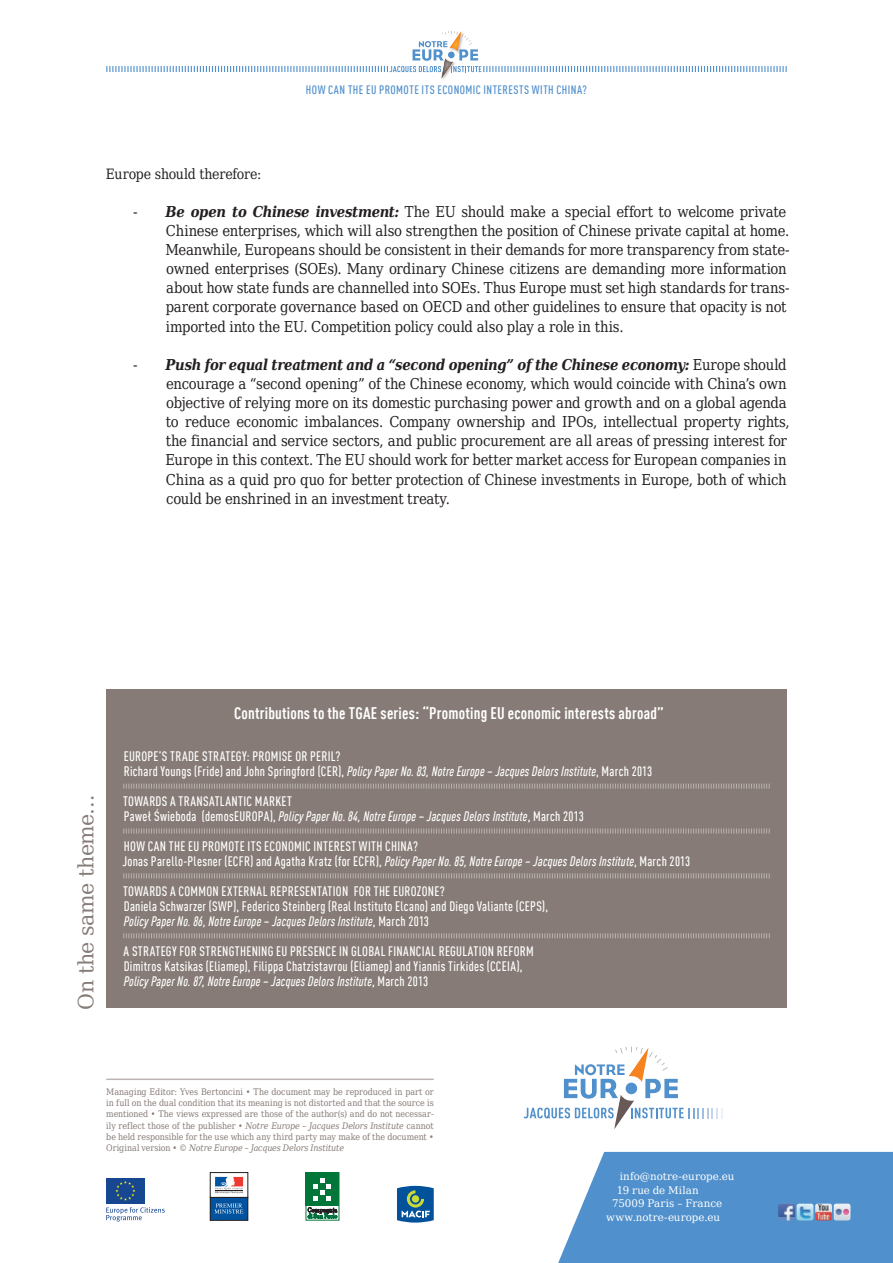
<style>
.page{position:relative;width:893px;height:1263px;background:#fff}
.page>*{position:absolute;margin:0;border:0;box-sizing:border-box;transform-origin:0 0}
.t1{font:21px "DejaVu Serif";letter-spacing:-.03em;color:#867b76}
.PP_SMT_auteur_fin{font:700 condensed 16.5px "DIN Offc Pro";letter-spacing:.015em;color:#fff}
.t2{font:15px/19px "DejaVu Serif Condensed";letter-spacing:-.015em;color:#231f20}
.PP_Courant{font:14.25px "DejaVu Serif Condensed";letter-spacing:-.02em;color:#231f20}
.PP_SMT_auteur{font:500 condensed 13.5px/15px "DIN Offc Pro";letter-spacing:.02em;color:#fff}
.PP_SMT_titre{font:500 condensed 13.5px "DIN Offc Pro";letter-spacing:.02em;color:#fff}
.PP_SMT_auteur_fin-2{font:500 condensed 13.5px/15px "DIN Offc Pro";letter-spacing:.02em;color:#fff}
.PP_SMT_auteur-2{font:italic 500 condensed 13.5px "DIN Offc Pro";letter-spacing:.015em;color:#fff}
.t3{font:500 condensed 12px "DIN Offc Pro";color:#5090cc}
.t4{font:10.5px "DejaVu Serif";letter-spacing:.005em;color:#fff}
.t5{font:9px/11.2px "DejaVu Serif Condensed";letter-spacing:-.005em;color:#867b76;text-align:justify}
.s1{font-weight:700;font-style:italic}
.s2{font-style:italic}
.s3{font-style:normal}
</style>
<div class="page">
<svg style="left:558px;top:1152px;width:335px;height:111px;background:#5c97cf"></svg>
<hr style="left:106px;top:1078px;width:328px;height:2px;background:#bcb4b2">
<svg style="left:397px;top:1186px;width:37px;height:36px"></svg>
<div style="left:210px;top:1197px;width:38px;height:23px;background:#0153a0"></div>
<div style="left:210px;top:1197px;width:38px;height:23px;border:1px solid #231f20"></div>
<div style="left:210px;top:1172px;width:38px;height:25px;border:1px solid #231f20"></div>
<svg style="left:215px;top:1177px;width:28px;height:16px"></svg>
<svg style="left:214px;top:1203px;width:29px;height:10px"></svg>
<img style="left:815px;top:1203px;width:17px;height:17px">
<img style="left:778px;top:1203px;width:17px;height:17px">
<img style="left:834px;top:1203px;width:16px;height:17px">
<img style="left:797px;top:1203px;width:16px;height:17px">
<div style="left:106px;top:689px;width:681px;height:319px;background:#867b76"></div>
<svg style="left:123px;top:783px;width:647px;height:6px"></svg>
<svg style="left:123px;top:828px;width:647px;height:6px"></svg>
<svg style="left:123px;top:873px;width:647px;height:6px"></svg>
<svg style="left:123px;top:933px;width:647px;height:6px"></svg>
<svg style="left:523px;top:1046px;width:199px;height:83px"></svg>
<div style="left:106px;top:1178px;width:39px;height:25px;background:#174791"></div>
<svg style="left:115px;top:1181px;width:20px;height:20px"></svg>
<svg style="left:106px;top:1207px;width:59px;height:14px"></svg>
<svg style="left:106px;top:31px;width:681px;height:47px"></svg>
<div style="left:306px;top:1172px;width:33px;height:48px;border:1px solid #007638"></div>
<div style="left:306px;top:1172px;width:33px;height:34px;background:#007638"></div>
<svg style="left:314px;top:1178px;width:17px;height:23px"></svg>
<svg style="left:308px;top:1207px;width:29px;height:11px"></svg>
<p class="t3" style="left:306px;top:81px;width:80px">How can the EU promote</p>
<p class="t3" style="left:422px;top:81px;width:23px">its economic</p>
<p class="t3" style="left:484px;top:81px;width:6px">interests</p>
<p class="t3" style="left:532px;top:81px;width:7px">with</p>
<p class="t3" style="left:556px;top:81px;width:12px">China</p>
<p class="t3" style="left:582px;top:81px;width:6px">?</p>
<p class="PP_Courant" style="left:106px;top:161px;width:157px">Europe should therefore:</p>
<p class="t2" style="left:165px;top:200px;width:626px;text-indent:-32px">- <span class="s1">Be open to Chinese investment:</span> The EU should make a special effort to welcome private Chinese enterprises, which will also strengthen the position of Chinese private capital at home.<br>Meanwhile, Europeans should be consistent in their demands for more transparency from state&shy;owned enterprises (SOEs). Many ordinary Chinese citizens are demanding more information about how state funds are channelled into SOEs. Thus Europe must set high standards for trans&shy;parent corporate governance based on OECD and other guidelines to ensure that opacity is not imported into the EU. Competition policy could also play a role in this.</p>
<p class="t2" style="left:165px;top:354px;width:626px;text-indent:-32px">- <span class="s1">Push for equal treatment and a “second opening” of the Chinese economy:</span> Europe should encourage a “second opening” of the Chinese economy, which would coincide with China’s own objective of relying more on its domestic purchasing power and growth and on a global agenda to reduce economic imbalances. Company ownership and IPOs, intellectual property rights, the financial and service sectors, and public procurement are all areas of pressing interest for Europe in this context. The EU should work for better market access for European companies in China as a quid pro quo for better protection of Chinese investments in Europe, both of which could be enshrined in an investment treaty.</p>
<h1 class="t1" style="left:67px;top:1010px;width:217px;rotate:-90deg">On the same theme…</h1>
<p class="PP_SMT_auteur_fin" style="left:234px;top:700px;width:431px">Contributions to the TGAE series: “Promoting EU economic interests abroad”</p>
<p class="PP_SMT_titre" style="left:124px;top:746px;width:218px">EUROPE’S TRADE STRATEGY: PROMISE OR PERIL?</p>
<p class="PP_SMT_auteur" style="left:124px;top:763px;width:530px">Richard Youngs (Fride) and John Springford (CER), <span class="s2">Policy Paper No. 83, Notre Europe – Jacques Delors Institute</span>, March 2013</p>
<p class="PP_SMT_titre" style="left:123px;top:791px;width:170px">TOWARDS A TRANSATLANTIC MARKET</p>
<p class="PP_SMT_auteur-2" style="left:124px;top:806px;width:461px"><span class="s3">Paweł Świeboda (demosEUROPA),</span> Policy Paper No. 84, Notre Europe – Jacques Delors Institute<span class="s3">, March 2013</span></p>
<p class="PP_SMT_titre" style="left:124px;top:836px;width:296px">HOW CAN THE EU PROMOTE ITS ECONOMIC INTEREST WITH CHINA?</p>
<p class="PP_SMT_auteur" style="left:122px;top:852px;width:569px">Jonas Parello-Plesner (ECFR) and Agatha Kratz (for ECFR), <span class="s2">Policy Paper No. 85, Notre Europe – Jacques Delors Institute</span>, March 2013</p>
<p class="PP_SMT_titre" style="left:123px;top:881px;width:323px">TOWARDS A COMMON EXTERNAL REPRESENTATION FOR THE EUROZONE?</p>
<p class="PP_SMT_auteur" style="left:124px;top:897px;width:426px">Daniela Schwarzer (SWP), Federico Steinberg (Real Instituto Elcano) and Diego Valiante (CEPS),<br><span class="s2">Policy Paper No. 86, Notre Europe – Jacques Delors Institute</span>, March 2013</p>
<p class="PP_SMT_titre" style="left:124px;top:941px;width:412px">A STRATEGY FOR STRENGTHENING EU PRESENCE IN GLOBAL FINANCIAL REGULATION REFORM</p>
<p class="PP_SMT_auteur_fin-2" style="left:124px;top:957px;width:400px">Dimitros Katsikas (Eliamep), Filippa Chatzistavrou (Eliamep) and Yiannis Tirkides (CCEIA),<br><span class="s2">Policy Paper No. 87, Notre Europe – Jacques Delors Institute</span>, March 2013</p>
<p class="t5" style="left:106px;top:1085px;width:329px">Managing Editor: Yves Bertoncini • The document may be reproduced in part or in full on the dual condition that its meaning is not distorted and that the source is mentioned • The views expressed are those of the author(s) and do not necessar&shy;ily reflect those of the publisher • <span class="s2">Notre Europe – Jacques Delors Institute</span> cannot be held responsible for the use which any third party may make of the document • Original version • © <span class="s2">Notre Europe – Jacques Delors Institute</span></p>
<p class="t4" style="left:620px;top:1167px;width:116px">info@notre-europe.eu</p>
<p class="t4" style="left:617px;top:1180px;width:83px">19 rue de Milan</p>
<p class="t4" style="left:612px;top:1194px;width:112px">75009 Paris – France</p>
<p class="t4" style="left:606px;top:1207px;width:115px">www.notre-europe.eu</p>
</div>
